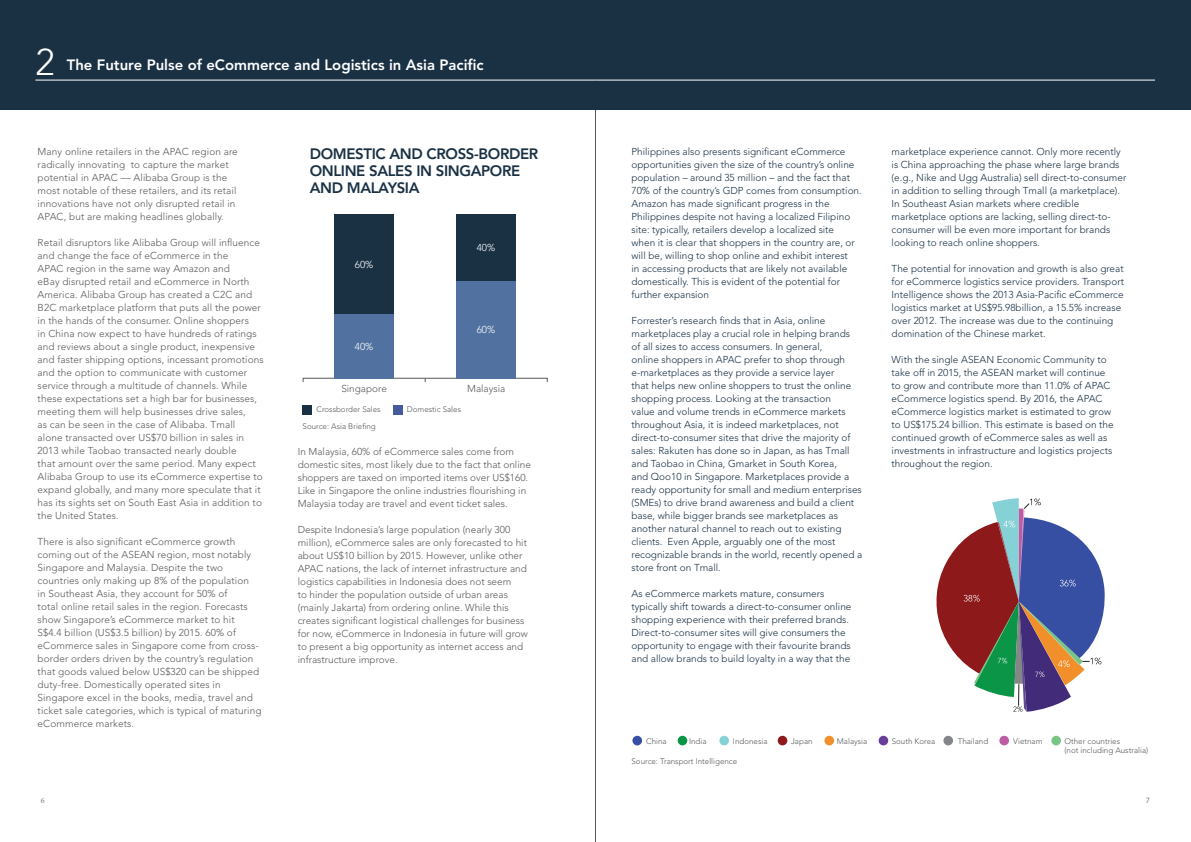
<style>
.page{position:relative;width:1191px;height:842px;background:#fff}
.page>*{position:absolute;margin:0;border:0;box-sizing:border-box;transform-origin:0 0}
.t1{font:300 37px "Avenir";color:#fff}
.t2{font:800 15px "Avenir";letter-spacing:-.025em;color:#1a3144}
.t3{font:800 14.9px "Avenir";color:#fff}
.t4{font:300 10px/13px "Avenir";color:#1a3144}
.t5{font:300 10px/13px "Avenir";letter-spacing:.01em;color:#58595b}
.t6{font:300 10px "Avenir";color:#fff}
.t7{font:300 8px/9px "Avenir";color:#58595b}
.t8{font:8px "Minion Pro";color:#77787b}
.t9{font:8px "Seravek";color:#77787b}
</style>
<div class="page">
<hr style="left:595px;top:0;width:1px;height:842px;background:#58595b">
<div style="left:0;top:0;width:1191px;height:110px;background:#1a3144"></div>
<div style="left:334px;top:279px;width:60px;height:99px;background:#5172a0"></div>
<div style="left:334px;top:215px;width:60px;height:99px;background:#1a3144"></div>
<div style="left:456px;top:281px;width:60px;height:97px;background:#5172a0"></div>
<div style="left:456px;top:215px;width:60px;height:66px;background:#1a3144"></div>
<div style="left:393px;top:405px;width:10px;height:9px;background:#445a9d"></div>
<div style="left:302px;top:405px;width:10px;height:9px;background:#1a3144"></div>
<div style="left:632px;top:736px;width:10px;height:9px;background:#374fa2;border-radius:50%"></div>
<div style="left:677px;top:736px;width:10px;height:9px;background:#0b9547;border-radius:50%"></div>
<div style="left:719px;top:736px;width:10px;height:9px;background:#86d1d6;border-radius:50%"></div>
<div style="left:777px;top:736px;width:10px;height:9px;background:#8e191b;border-radius:50%"></div>
<div style="left:824px;top:736px;width:10px;height:9px;background:#f18f2a;border-radius:50%"></div>
<div style="left:878px;top:736px;width:10px;height:9px;background:#673e98;border-radius:50%"></div>
<div style="left:943px;top:736px;width:10px;height:9px;background:#838588;border-radius:50%"></div>
<div style="left:999px;top:736px;width:10px;height:9px;background:#bd5ca3;border-radius:50%"></div>
<div style="left:1051px;top:736px;width:10px;height:9px;background:#77c585;border-radius:50%"></div>
<svg style="left:936px;top:498px;width:169px;height:214px"></svg>
<hr style="left:595px;top:80px;width:560px;height:1px;background:#fff">
<hr style="left:35px;top:80px;width:560px;height:1px;background:#fff">
<h1 class="t1" style="left:36px;top:40px;width:21px">2</h1>
<h3 class="t3" style="left:67px;top:56px;width:418px">THE FUTURE PULSE OF ECOMMERCE AND LOGISTICS IN ASIA PACIFIC</h3>
<p class="t5" style="left:38px;top:145px;width:202px">Many online retailers in the APAC region are radically innovating to capture the market potential in APAC — Alibaba Group is the most notable of these retailers, and its retail innovations have not only disrupted retail in APAC, but are making headlines globally.</p>
<p class="t5" style="left:38px;top:236px;width:227px">Retail disruptors like Alibaba Group will influence and change the face of eCommerce in the<br>APAC region in the same way Amazon and<br>eBay disrupted retail and eCommerce in North America. Alibaba Group has created a C2C and B2C marketplace platform that puts all the power in the hands of the consumer. Online shoppers<br>in China now expect to have hundreds of ratings and reviews about a single product, inexpensive and faster shipping options, incessant promotions and the option to communicate with customer service through a multitude of channels. While these expectations set a high bar for businesses, meeting them will help businesses drive sales,<br>as can be seen in the case of Alibaba. Tmall<br>alone transacted over US$70 billion in sales in 2013 while Taobao transacted nearly double<br>that amount over the same period. Many expect Alibaba Group to use its eCommerce expertise to expand globally, and many more speculate that it has its sights set on South East Asia in addition to the United States.</p>
<p class="t5" style="left:38px;top:535px;width:225px">There is also significant eCommerce growth coming out of the ASEAN region, most notably Singapore and Malaysia. Despite the two countries only making up 8% of the population<br>in Southeast Asia, they account for 50% of<br>total online retail sales in the region. Forecasts show Singapore’s eCommerce market to hit<br>S$4.4 billion (US$3.5 billion) by 2015. 60% of eCommerce sales in Singapore come from cross&shy;border orders driven by the country’s regulation that goods valued below US$320 can be shipped duty-free. Domestically operated sites in Singapore excel in the books, media, travel and ticket sale categories, which is typical of maturing eCommerce markets.</p>
<h2 class="t2" style="left:310px;top:145px;width:22px">DOMESTIC</h2>
<h2 class="t2" style="left:389px;top:145px;width:12px">AND</h2>
<h2 class="t2" style="left:426px;top:145px;width:20px">CROSS</h2>
<h2 class="t2" style="left:474px;top:145px;width:25px">-BORDER</h2>
<h2 class="t2" style="left:310px;top:162px;width:22px">ONLINE</h2>
<h2 class="t2" style="left:369px;top:162px;width:18px">SALES</h2>
<h2 class="t2" style="left:416px;top:162px;width:38px">IN SINGAPORE</h2>
<h2 class="t2" style="left:310px;top:179px;width:12px">AND</h2>
<h2 class="t2" style="left:347px;top:179px;width:23px">MALAYSIA</h2>
<p class="t6" style="left:355px;top:259px;width:20px">60%</p>
<p class="t6" style="left:355px;top:341px;width:20px">40%</p>
<p class="t6" style="left:477px;top:242px;width:20px">40%</p>
<p class="t6" style="left:477px;top:324px;width:20px">60%</p>
<p class="t5" style="left:341px;top:382px;width:47px">Singapore</p>
<p class="t5" style="left:467px;top:382px;width:40px">Malaysia</p>
<p class="t7" style="left:316px;top:404px;width:66px">Crossborder Sales</p>
<p class="t7" style="left:407px;top:404px;width:56px">Domestic Sales</p>
<p class="t7" style="left:302px;top:422px;width:75px">Source: Asia Briefing</p>
<p class="t5" style="left:298px;top:445px;width:235px">In Malaysia, 60% of eCommerce sales come from domestic sites, most likely due to the fact that online shoppers are taxed on imported items over US$160.<br>Like in Singapore the online industries flourishing in Malaysia today are travel and event ticket sales.</p>
<p class="t5" style="left:298px;top:523px;width:231px">Despite Indonesia’s large population (nearly 300 million), eCommerce sales are only forecasted to hit about US$10 billion by 2015. However, unlike other APAC nations, the lack of internet infrastructure and logistics capabilities in Indonesia does not seem<br>to hinder the population outside of urban areas (mainly Jakarta) from ordering online. While this creates significant logistical challenges for business for now, eCommerce in Indonesia in future will grow to present a big opportunity as internet access and infrastructure improve.</p>
<p class="t4" style="left:631px;top:145px;width:232px">Philippines also presents significant eCommerce opportunities given the size of the country’s online population – around 35 million – and the fact that 70% of the country’s GDP comes from consumption.<br>Amazon has made significant progress in the Philippines despite not having a localized Filipino site: typically, retailers develop a localized site<br>when it is clear that shoppers in the country are, or will be, willing to shop online and exhibit interest<br>in accessing products that are likely not available domestically. This is evident of the potential for further expansion</p>
<p class="t4" style="left:631px;top:314px;width:232px">Forrester’s research finds that in Asia, online marketplaces play a crucial role in helping brands<br>of all sizes to access consumers. In general,<br>online shoppers in APAC prefer to shop through e-marketplaces as they provide a service layer<br>that helps new online shoppers to trust the online shopping process. Looking at the transaction<br>value and volume trends in eCommerce markets throughout Asia, it is indeed marketplaces, not direct-to-consumer sites that drive the majority of sales: Rakuten has done so in Japan, as has Tmall and Taobao in China, Gmarket in South Korea,<br>and Qoo10 in Singapore. Marketplaces provide a ready opportunity for small and medium enterprises (SMEs) to drive brand awareness and build a client base, while bigger brands see marketplaces as another natural channel to reach out to existing clients. Even Apple, arguably one of the most recognizable brands in the world, recently opened a store front on Tmall.</p>
<p class="t4" style="left:631px;top:587px;width:221px">As eCommerce markets mature, consumers typically shift towards a direct-to-consumer online shopping experience with their preferred brands.<br>Direct-to-consumer sites will give consumers the opportunity to engage with their favourite brands and allow brands to build loyalty in a way that the</p>
<p class="t4" style="left:891px;top:145px;width:236px">marketplace experience cannot. Only more recently is China approaching the phase where large brands (e.g., Nike and Ugg Australia) sell direct-to-consumer in addition to selling through Tmall (a marketplace).<br>In Southeast Asian markets where credible marketplace options are lacking, selling direct-to&shy;consumer will be even more important for brands looking to reach online shoppers.</p>
<p class="t4" style="left:891px;top:262px;width:234px">The potential for innovation and growth is also great for eCommerce logistics service providers. Transport Intelligence shows the 2013 Asia-Pacific eCommerce logistics market at US$95.98billion, a 15.5% increase over 2012. The increase was due to the continuing domination of the Chinese market.</p>
<p class="t4" style="left:891px;top:353px;width:224px">With the single ASEAN Economic Community to take off in 2015, the ASEAN market will continue to grow and contribute more than 11.0% of APAC eCommerce logistics spend. By 2016, the APAC eCommerce logistics market is estimated to grow to US$175.24 billion. This estimate is based on the continued growth of eCommerce sales as well as investments in infrastructure and logistics projects throughout the region.</p>
<p class="t7" style="left:646px;top:737px;width:22px">China</p>
<p class="t7" style="left:689px;top:737px;width:19px">India</p>
<p class="t7" style="left:733px;top:737px;width:36px">Indonesia</p>
<p class="t7" style="left:791px;top:737px;width:23px">Japan</p>
<p class="t7" style="left:837px;top:737px;width:32px">Malaysia</p>
<p class="t7" style="left:891px;top:737px;width:45px">South Korea</p>
<p class="t7" style="left:957px;top:737px;width:32px">Thailand</p>
<p class="t7" style="left:1013px;top:737px;width:31px">Vietnam</p>
<p class="t7" style="left:1064px;top:737px;width:85px">Other countries<br>(not including Australia)</p>
<p class="t7" style="left:631px;top:757px;width:107px">Source: Transport Intelligence</p>
<p class="t8" style="left:41px;top:795px;width:5px">6</p>
<p class="t9" style="left:1146px;top:795px;width:5px">7</p>
</div>
